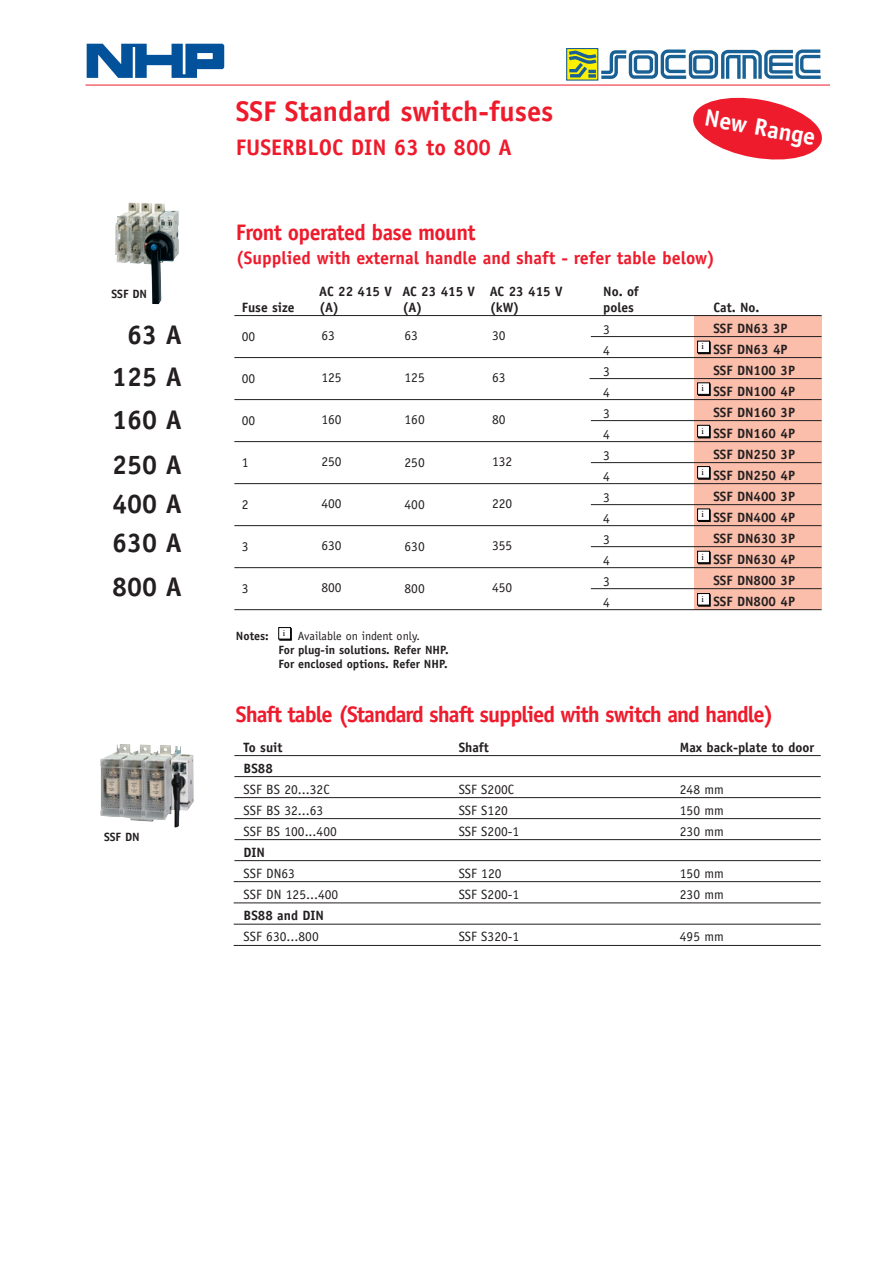
<style>
.page{position:relative;width:893px;height:1262px;background:#fff}
.page>*{position:absolute;margin:0;border:0;box-sizing:border-box;transform-origin:0 0}
.t1{font:700 28.5px "Officina Sans";color:#ee1b2c}
.t2{font:700 27px/42.3px "Officina Sans";color:#231f20;text-align:center}
.t3{font:700 24px "Officina Sans";color:#fff}
.t4{font:700 22.5px "Officina Sans";letter-spacing:-.045em;color:#ee1b2c}
.t5{font:700 22.5px "Officina Sans";color:#ee1b2c}
.t6{font:700 18px "Officina Sans";color:#ee1b2c}
.t7{font:700 13.5px/21px "Officina Sans";color:#231f20}
.t8{font:13.5px/21px "Officina Sans";color:#231f20}
.t9{font:700 12px/14.4px "Officina Sans";color:#231f20}
.t10{font:12px "Officina Sans";color:#231f20}
.t11{font:9px "Times";color:#000}
</style>
<div class="page">
<svg style="left:87px;top:44px;width:137px;height:34px"></svg>
<svg style="left:566px;top:48px;width:255px;height:33px"></svg>
<hr style="left:85px;top:85px;width:745px;height:1px;background:#ee1b2c">
<img style="left:115px;top:202px;width:64px;height:102px">
<svg style="left:693px;top:97px;width:129px;height:63px"></svg>
<div style="left:693px;top:316px;width:128px;height:293px;background:#fabeab"></div>
<hr style="left:234px;top:315px;width:587px;height:1px;background:#231f20">
<hr style="left:234px;top:357px;width:587px;height:1px;background:#231f20">
<hr style="left:589px;top:378px;width:232px;height:1px;background:#231f20">
<hr style="left:234px;top:399px;width:587px;height:1px;background:#231f20">
<hr style="left:591px;top:420px;width:230px;height:1px;background:#231f20">
<hr style="left:234px;top:441px;width:587px;height:1px;background:#231f20">
<hr style="left:591px;top:462px;width:230px;height:1px;background:#231f20">
<hr style="left:234px;top:483px;width:587px;height:1px;background:#231f20">
<hr style="left:591px;top:504px;width:230px;height:1px;background:#231f20">
<hr style="left:234px;top:525px;width:587px;height:1px;background:#231f20">
<hr style="left:591px;top:546px;width:230px;height:1px;background:#231f20">
<hr style="left:234px;top:567px;width:587px;height:1px;background:#231f20">
<hr style="left:591px;top:588px;width:230px;height:1px;background:#231f20">
<hr style="left:234px;top:609px;width:587px;height:1px;background:#231f20">
<img style="left:100px;top:744px;width:94px;height:83px">
<hr style="left:591px;top:336px;width:230px;height:1px;background:#231f20">
<svg style="left:279px;top:639px;width:12px;height:1px"></svg>
<div style="left:278px;top:627px;width:13px;height:12px;background:#fff;border:1px solid #000"></div>
<div style="left:698px;top:342px;width:12px;height:12px;background:#000;border:1px solid #000"></div>
<div style="left:697px;top:341px;width:12px;height:12px;background:#fff;border:1px solid #000"></div>
<div style="left:698px;top:384px;width:12px;height:11px;background:#080707"></div>
<div style="left:697px;top:383px;width:12px;height:11px;background:#fff"></div>
<div style="left:698px;top:426px;width:12px;height:12px;background:#000"></div>
<div style="left:697px;top:425px;width:12px;height:12px;background:#fff;border:1px solid #000"></div>
<div style="left:698px;top:467px;width:12px;height:12px;background:#000"></div>
<div style="left:697px;top:466px;width:12px;height:12px;background:#fff;border:1px solid #000"></div>
<div style="left:698px;top:510px;width:12px;height:11px;background:#000"></div>
<div style="left:697px;top:509px;width:12px;height:11px;background:#fff"></div>
<div style="left:698px;top:552px;width:12px;height:12px;background:#000"></div>
<div style="left:697px;top:551px;width:12px;height:12px;background:#fff;border:1px solid #000"></div>
<div style="left:698px;top:594px;width:12px;height:12px;background:#000"></div>
<div style="left:697px;top:593px;width:12px;height:12px;background:#fff;border:1px solid #000"></div>
<hr style="left:234px;top:755px;width:586px;height:1px;background:#231f20">
<hr style="left:234px;top:776px;width:586px;height:1px;background:#231f20">
<hr style="left:234px;top:797px;width:586px;height:1px;background:#231f20">
<hr style="left:234px;top:818px;width:586px;height:1px;background:#231f20">
<hr style="left:234px;top:839px;width:586px;height:1px;background:#231f20">
<hr style="left:234px;top:860px;width:586px;height:1px;background:#231f20">
<hr style="left:234px;top:881px;width:586px;height:1px;background:#231f20">
<hr style="left:234px;top:902px;width:586px;height:1px;background:#231f20">
<hr style="left:234px;top:924px;width:586px;height:1px;background:#231f20">
<hr style="left:234px;top:945px;width:586px;height:1px;background:#231f20">
<p class="t9" style="left:111px;top:288px;width:37px">SSF DN</p>
<h2 class="t2" style="left:112px;top:316px;width:71px">63 A<br>125 A<br>160 A</h2>
<h2 class="t2" style="left:112px;top:447px;width:71px;line-height:39.3px;text-align:justify">250 A 400 A 630 A</h2>
<h2 class="t2" style="left:112px;top:567px;width:71px">800 A</h2>
<p class="t9" style="left:104px;top:831px;width:37px">SSF DN</p>
<h1 class="t1" style="left:236px;top:100px;width:319px">SSF Standard switch-fuses</h1>
<h3 class="t5" style="left:236px;top:139px;width:277px">FUSERBLOC DIN 63 to 800 A</h3>
<h3 class="t3" style="left:706px;top:108px;width:114px;rotate:10deg">New Range</h3>
<h3 class="t4" style="left:236px;top:224px;width:241px">Front operated base mount</h3>
<h3 class="t6" style="left:236px;top:251px;width:480px">(Supplied with external handle and shaft - refer table below)</h3>
<p class="t7" style="left:603px;top:285px;width:37px;line-height:15.8px">No. of poles</p>
<p class="t7" style="left:319px;top:285px;width:74px;line-height:15.8px">AC 22 415 V (A)</p>
<p class="t7" style="left:402px;top:285px;width:74px;line-height:15.8px">AC 23 415 V (A)</p>
<p class="t7" style="left:490px;top:285px;width:74px;line-height:15.8px">AC 23 415 V (kW)</p>
<p class="t7" style="left:242px;top:298px;width:54px">Fuse size</p>
<p class="t8" style="left:242px;top:327px;width:15px">00</p>
<p class="t8" style="left:242px;top:369px;width:15px">00</p>
<p class="t8" style="left:242px;top:411px;width:15px">00</p>
<p class="t8" style="left:242px;top:453px;width:8px">1</p>
<p class="t8" style="left:242px;top:495px;width:8px">2</p>
<p class="t8" style="left:242px;top:537px;width:8px">3</p>
<p class="t8" style="left:242px;top:579px;width:8px">3</p>
<p class="t7" style="left:713px;top:298px;width:48px">Cat. No.</p>
<p class="t7" style="left:713px;top:319px;width:83px">SSF DN63 3P<br>SSF DN63 4P<br>SSF DN100 3P<br>SSF DN100 4P<br>SSF DN160 3P<br>SSF DN160 4P<br>SSF DN250 3P<br>SSF DN250 4P<br>SSF DN400 3P<br>SSF DN400 4P<br>SSF DN630 3P<br>SSF DN630 4P<br>SSF DN800 3P<br>SSF DN800 4P</p>
<p class="t8" style="left:603px;top:320px;width:8px;text-align:justify">3<br>4<br>3<br>4<br>3<br>4<br>3<br>4<br>3<br>4<br>3<br>4<br>3<br>4</p>
<p class="t8" style="left:321px;top:326px;width:15px">63</p>
<p class="t8" style="left:321px;top:368px;width:22px">125</p>
<p class="t8" style="left:321px;top:410px;width:22px">160</p>
<p class="t8" style="left:321px;top:452px;width:22px">250</p>
<p class="t8" style="left:321px;top:494px;width:22px">400</p>
<p class="t8" style="left:321px;top:536px;width:22px">630</p>
<p class="t8" style="left:321px;top:578px;width:22px">800</p>
<p class="t8" style="left:492px;top:326px;width:15px">30</p>
<p class="t8" style="left:492px;top:368px;width:15px">63</p>
<p class="t8" style="left:492px;top:410px;width:15px">80</p>
<p class="t8" style="left:492px;top:452px;width:22px">132</p>
<p class="t8" style="left:492px;top:494px;width:22px">220</p>
<p class="t8" style="left:492px;top:536px;width:22px">355</p>
<p class="t8" style="left:492px;top:578px;width:22px">450</p>
<p class="t8" style="left:404px;top:326px;width:15px">63</p>
<p class="t8" style="left:404px;top:368px;width:22px">125</p>
<p class="t8" style="left:404px;top:410px;width:22px">160</p>
<p class="t8" style="left:404px;top:452px;width:22px">250</p>
<p class="t8" style="left:404px;top:494px;width:22px">400</p>
<p class="t8" style="left:404px;top:536px;width:22px">630</p>
<p class="t8" style="left:404px;top:578px;width:22px">800</p>
<p class="t11" style="left:701px;top:343px;width:4px">i</p>
<p class="t11" style="left:701px;top:385px;width:4px">i</p>
<p class="t11" style="left:701px;top:427px;width:4px">i</p>
<p class="t11" style="left:701px;top:468px;width:4px">i</p>
<p class="t11" style="left:701px;top:511px;width:4px">i</p>
<p class="t11" style="left:701px;top:553px;width:4px">i</p>
<p class="t11" style="left:701px;top:595px;width:4px">i</p>
<p class="t11" style="left:283px;top:629px;width:4px">i</p>
<p class="t9" style="left:236px;top:629px;width:34px">Notes:</p>
<p class="t10" style="left:298px;top:631px;width:124px">Available on indent only.</p>
<p class="t9" style="left:278px;top:643px;width:172px">For plug-in solutions. Refer NHP.<br>For enclosed options. Refer NHP.</p>
<h3 class="t4" style="left:236px;top:705px;width:539px">Shaft table (Standard shaft supplied with switch and handle)</h3>
<p class="t7" style="left:458px;top:738px;width:32px">Shaft</p>
<p class="t8" style="left:458px;top:780px;width:62px">SSF S200C<br>SSF S120<br>SSF S200-1</p>
<p class="t8" style="left:458px;top:864px;width:62px">SSF 120<br>SSF S200-1</p>
<p class="t8" style="left:458px;top:927px;width:62px">SSF S320-1</p>
<p class="t7" style="left:243px;top:738px;width:40px">To suit</p>
<p class="t7" style="left:680px;top:738px;width:136px">Max back-plate to door</p>
<p class="t7" style="left:243px;top:759px;width:31px">BS88</p>
<p class="t8" style="left:243px;top:780px;width:95px">SSF BS 20...32C<br>SSF BS 32...63<br>SSF BS 100...400</p>
<p class="t7" style="left:243px;top:843px;width:23px">DIN</p>
<p class="t8" style="left:243px;top:864px;width:96px">SSF DN63<br>SSF DN 125...400</p>
<p class="t7" style="left:243px;top:906px;width:82px">BS88 and DIN</p>
<p class="t8" style="left:243px;top:927px;width:77px">SSF 630...800</p>
<p class="t8" style="left:680px;top:780px;width:46px;text-align:justify">248 mm 150 mm 230 mm</p>
<p class="t8" style="left:680px;top:864px;width:46px">150 mm<br>230 mm</p>
<p class="t8" style="left:680px;top:927px;width:46px">495 mm</p>
</div>
